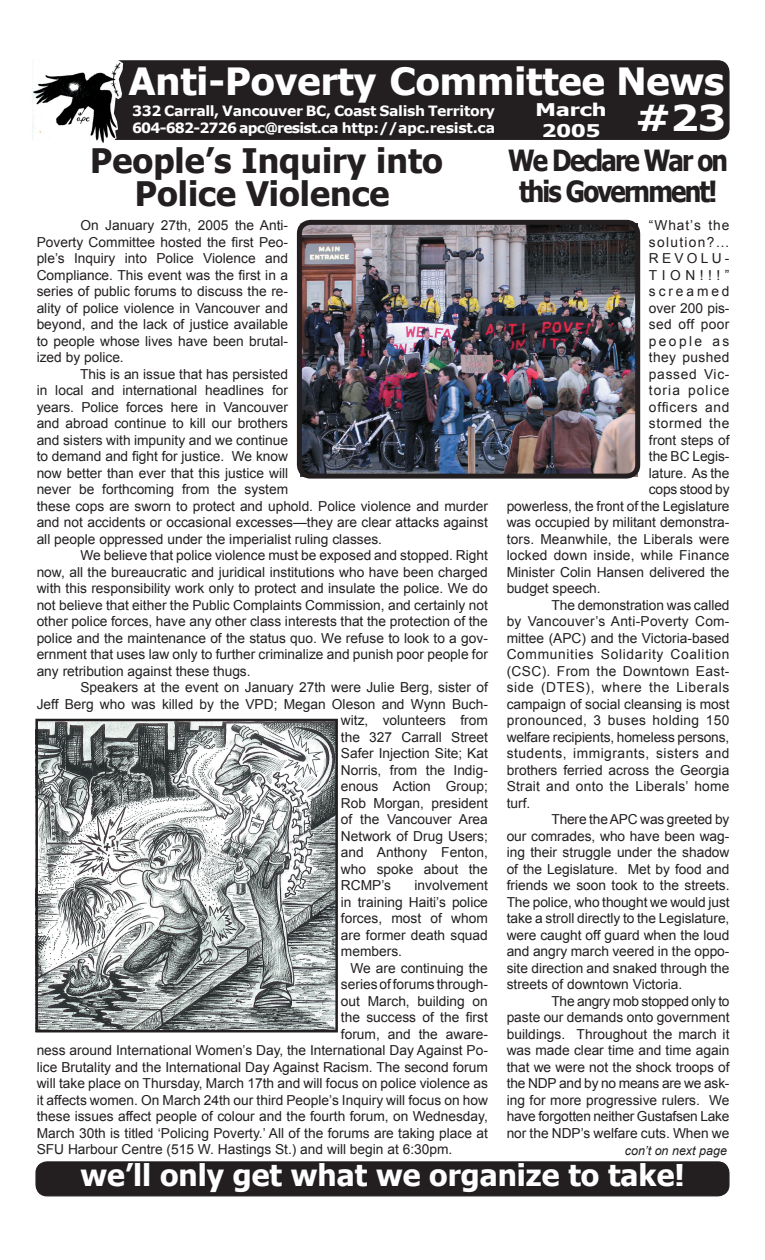
<style>
.page{position:relative;width:765px;height:1260px;background:#fff}
.page>*{position:absolute;margin:0;border:0;box-sizing:border-box;transform-origin:0 0}
.t1{font:700 37.5px "Tahoma";color:#fff;scale:1.04 1}
.t2{font:700 33.75px/33.8px "Tahoma";color:#231f20;text-align:center}
.t3{font:700 30px "Tahoma";color:#fff}
.t4{font:700 29.12px/31.2px "Tahoma";letter-spacing:-.07em;color:#231f20;text-align:center;scale:.89 1}
.t5{font:700 24.62px "Tahoma";color:#fff}
.t6{font:700 17.5px/21px "Tahoma";color:#fff;text-align:center;scale:1.31 1}
.t7{font:700 14.12px/17px "Verdana";letter-spacing:-.025em;color:#fff}
.t8{font:13.75px/16.5px "Arial";color:#231f20;text-align:justify}
.t9{font:13.75px "Arial";letter-spacing:.05em;color:#231f20}
.t10{font:13.75px "Arial";letter-spacing:.02em;color:#231f20}
.t11{font:13.75px "Arial";letter-spacing:.03em;color:#231f20}
.t12{font:13.75px "Arial";letter-spacing:.035em;color:#231f20}
.t13{font:13.75px "Arial";letter-spacing:.025em;color:#231f20}
.t14{font:13.75px "Arial";letter-spacing:.08em;color:#231f20}
.t15{font:13.75px "Arial";letter-spacing:.055em;color:#231f20}
.t16{font:13.75px "Arial";letter-spacing:.095em;color:#231f20}
.t17{font:13.75px "Arial";letter-spacing:.045em;color:#231f20}
.t18{font:13.75px "Arial";letter-spacing:.21em;color:#231f20}
.t19{font:13.75px "Arial";letter-spacing:.175em;color:#231f20}
.t20{font:italic 12.5px "Arial";color:#231f20}
.s1{font-size:35.75px}
</style>
<div class="page">
<div style="left:123px;top:60px;width:607px;height:79px;background:#231f20"></div>
<div style="left:35px;top:1161px;width:695px;height:35px;background:#231f20"></div>
<img style="left:296px;top:219px;width:345px;height:257px">
<img style="left:32px;top:60px;width:91px;height:83px">
<img style="left:38px;top:722px;width:297px;height:308px">
<div style="left:35px;top:719px;width:303px;height:314px;border:2px solid #231f20"></div>
<h1 class="t1" style="left:129px;top:55px;width:574px">Anti-Poverty Committee News</h1>
<p class="t6" style="left:536px;top:98px;width:56px">March<br>2005</p>
<h3 class="t5" style="left:521px;top:100px;width:206px">Feb 2005<span class="s1">#23</span></h3>
<p class="t7" style="left:132px;top:102px;width:365px">332 Carrall, Vancouver BC, Coast Salish Territory<br>604-682-2726 apc@resist.ca http://apc.resist.ca</p>
<h2 class="t2" style="left:90px;top:141px;width:354px">People’s Inquiry into<br>Police Violence</h2>
<h3 class="t4" style="left:508px;top:143px;width:249px">We Declare War on this Government!</h3>
<p class="t8" style="left:37px;top:217px;width:253px;text-indent:44px">On January 27th, 2005 the Anti-Poverty Committee hosted the first Peo&shy;ple’s Inquiry into Police Violence and Compliance. This event was the first in a series of public forums to discuss the re&shy;ality of police violence in Vancouver and beyond, and the lack of justice available to people whose lives have been brutal&shy;ized by police.</p>
<p class="t8" style="left:37px;top:366px;width:453px;text-align:left;text-indent:44px">This is an issue that has persisted<br>in local and international headlines for<br>years. Police forces here in Vancouver<br>and abroad continue to kill our brothers<br>and sisters with impunity and we continue<br>to demand and fight for justice. We know<br>now better than ever that this justice will<br>never be forthcoming from the system<br>these cops are sworn to protect and uphold. Police violence and murder and not accidents or occasional excesses—they are clear attacks against all people oppressed under the imperialist ruling classes.</p>
<p class="t8" style="left:37px;top:547px;width:453px;text-indent:44px">We believe that police violence must be exposed and stopped. Right now, all the bureaucratic and juridical institutions who have been charged with this responsibility work only to protect and insulate the police. We do not believe that either the Public Complaints Commission, and certainly not other police forces, have any other class interests that the protection of the police and the maintenance of the status quo. We refuse to look to a gov&shy;ernment that uses law only to further criminalize and punish poor people for any retribution against these thugs.</p>
<p class="t8" style="left:80px;top:679px;width:409px">Speakers at the event on January 27th were Julie Berg, sister of</p>
<p class="t8" style="left:37px;top:696px;width:453px">Jeff Berg who was killed by the VPD; Megan Oleson and Wynn Buch-</p>
<p class="t8" style="left:341px;top:712px;width:148px">witz, volunteers from</p>
<p class="t8" style="left:341px;top:729px;width:148px">the 327 Carrall Street</p>
<p class="t8" style="left:341px;top:745px;width:148px">Safer Injection Site; Kat</p>
<p class="t8" style="left:341px;top:762px;width:148px">Norris, from the Indig-</p>
<p class="t8" style="left:341px;top:778px;width:148px">enous Action Group;</p>
<p class="t8" style="left:341px;top:795px;width:148px">Rob Morgan, president</p>
<p class="t8" style="left:341px;top:811px;width:148px">of the Vancouver Area</p>
<p class="t8" style="left:341px;top:828px;width:148px">Network of Drug Users;</p>
<p class="t8" style="left:341px;top:844px;width:148px">and Anthony Fenton,</p>
<p class="t8" style="left:341px;top:861px;width:148px">who spoke about the</p>
<p class="t8" style="left:341px;top:877px;width:52px">RCMP’s</p>
<p class="t8" style="left:649px;top:217px;width:82px">“What’s the</p>
<p class="t16" style="left:649px;top:233px;width:82px">solution?…</p>
<p class="t8" style="left:649px;top:250px;width:82px">REVOLU-</p>
<p class="t8" style="left:649px;top:267px;width:82px">TION!!!”</p>
<p class="t18" style="left:649px;top:282px;width:82px">screamed</p>
<p class="t8" style="left:649px;top:300px;width:82px">over 200 pis-</p>
<p class="t11" style="left:649px;top:315px;width:82px">sed off poor</p>
<p class="t19" style="left:649px;top:332px;width:82px">people as</p>
<p class="t11" style="left:649px;top:348px;width:82px">they pushed</p>
<p class="t9" style="left:649px;top:365px;width:82px">passed Vic-</p>
<p class="t14" style="left:649px;top:381px;width:82px">toria police</p>
<p class="t15" style="left:649px;top:398px;width:82px">officers and</p>
<p class="t17" style="left:649px;top:414px;width:82px">stormed the</p>
<p class="t8" style="left:649px;top:432px;width:82px">front steps of</p>
<p class="t8" style="left:649px;top:448px;width:82px">the BC Legis-</p>
<p class="t8" style="left:649px;top:465px;width:82px">lature. As the</p>
<p class="t8" style="left:649px;top:481px;width:82px">cops stood by</p>
<p class="t8" style="left:507px;top:498px;width:224px">powerless, the front of the Legislature</p>
<p class="t8" style="left:507px;top:514px;width:224px">was occupied by militant demonstra-</p>
<p class="t8" style="left:507px;top:531px;width:224px">tors. Meanwhile, the Liberals were</p>
<p class="t8" style="left:507px;top:547px;width:224px">locked down inside, while Finance</p>
<p class="t8" style="left:507px;top:564px;width:224px">Minister Colin Hansen delivered the</p>
<p class="t8" style="left:507px;top:580px;width:96px">budget speech.</p>
<p class="t8" style="left:551px;top:597px;width:180px">The demonstration was called</p>
<p class="t10" style="left:507px;top:612px;width:224px">by Vancouver’s Anti-Poverty Com-</p>
<p class="t8" style="left:507px;top:630px;width:224px">mittee (APC) and the Victoria-based</p>
<p class="t9" style="left:507px;top:645px;width:224px">Communities Solidarity Coalition</p>
<p class="t13" style="left:507px;top:662px;width:224px">(CSC). From the Downtown East-</p>
<p class="t9" style="left:507px;top:678px;width:224px">side (DTES), where the Liberals</p>
<p class="t8" style="left:507px;top:696px;width:224px">campaign of social cleansing is most</p>
<p class="t11" style="left:507px;top:711px;width:224px">pronounced, 3 buses holding 150</p>
<p class="t8" style="left:507px;top:729px;width:224px">welfare recipients, homeless persons,</p>
<p class="t12" style="left:507px;top:744px;width:224px">students, immigrants, sisters and</p>
<p class="t8" style="left:507px;top:762px;width:224px">brothers ferried across the Georgia</p>
<p class="t10" style="left:507px;top:777px;width:224px">Strait and onto the Liberals’ home</p>
<p class="t8" style="left:507px;top:795px;width:25px">turf.</p>
<p class="t8" style="left:551px;top:811px;width:180px">There the APC was greeted by</p>
<p class="t8" style="left:507px;top:828px;width:224px">our comrades, who have been wag-</p>
<p class="t8" style="left:507px;top:844px;width:224px">ing their struggle under the shadow</p>
<p class="t8" style="left:507px;top:861px;width:224px">of the Legislature. Met by food and</p>
<p class="t8" style="left:507px;top:877px;width:224px">friends we soon took to the streets.</p>
<p class="t8" style="left:507px;top:894px;width:224px">The police, who thought we would just</p>
<p class="t8" style="left:507px;top:910px;width:224px">take a stroll directly to the Legislature,</p>
<p class="t8" style="left:507px;top:927px;width:224px">were caught off guard when the loud</p>
<p class="t8" style="left:507px;top:943px;width:224px">and angry march veered in the oppo-</p>
<p class="t8" style="left:507px;top:960px;width:224px">site direction and snaked through the</p>
<p class="t8" style="left:507px;top:976px;width:177px">streets of downtown Victoria.</p>
<p class="t8" style="left:551px;top:993px;width:180px">The angry mob stopped only to</p>
<p class="t8" style="left:507px;top:1009px;width:224px">paste our demands onto government</p>
<p class="t8" style="left:507px;top:1026px;width:224px">buildings. Throughout the march it</p>
<p class="t8" style="left:507px;top:1042px;width:224px">was made clear time and time again</p>
<p class="t8" style="left:507px;top:1059px;width:224px">that we were not the shock troops of</p>
<p class="t8" style="left:507px;top:1075px;width:224px">the NDP and by no means are we ask-</p>
<p class="t8" style="left:507px;top:1092px;width:224px">ing for more progressive rulers. We</p>
<p class="t8" style="left:507px;top:1108px;width:224px">have forgotten neither Gustafsen Lake</p>
<p class="t8" style="left:507px;top:1125px;width:224px">nor the NDP’s welfare cuts. When we</p>
<p class="t20" style="left:625px;top:1143px;width:104px">con’t on next page</p>
<p class="t8" style="left:341px;top:877px;width:148px;text-indent:74px">involvement in training Haiti’s police forces, most of whom are former death squad members.</p>
<p class="t8" style="left:350px;top:960px;width:139px">We are continuing the</p>
<p class="t8" style="left:341px;top:976px;width:148px">series of forums through-</p>
<p class="t8" style="left:341px;top:993px;width:149px">out March, building on</p>
<p class="t8" style="left:341px;top:1009px;width:148px">the success of the first</p>
<p class="t8" style="left:341px;top:1026px;width:148px">forum, and the aware-</p>
<p class="t8" style="left:37px;top:1042px;width:453px">ness around International Women’s Day, the International Day Against Po-</p>
<p class="t8" style="left:37px;top:1059px;width:453px">lice Brutality and the International Day Against Racism. The second forum</p>
<p class="t8" style="left:37px;top:1075px;width:453px">will take place on Thursday, March 17th and will focus on police violence as</p>
<p class="t8" style="left:37px;top:1092px;width:453px">it affects women. On March 24th our third People’s Inquiry will focus on how</p>
<p class="t8" style="left:37px;top:1108px;width:453px">these issues affect people of colour and the fourth forum, on Wednesday,</p>
<p class="t8" style="left:37px;top:1125px;width:453px">March 30th is titled ‘Policing Poverty.’ All of the forums are taking place at</p>
<p class="t8" style="left:37px;top:1141px;width:417px">SFU Harbour Centre (515 W. Hastings St.) and will begin at 6:30pm.</p>
<h3 class="t3" style="left:80px;top:1154px;width:606px">we’ll only get what we organize to take!</h3>
</div>
